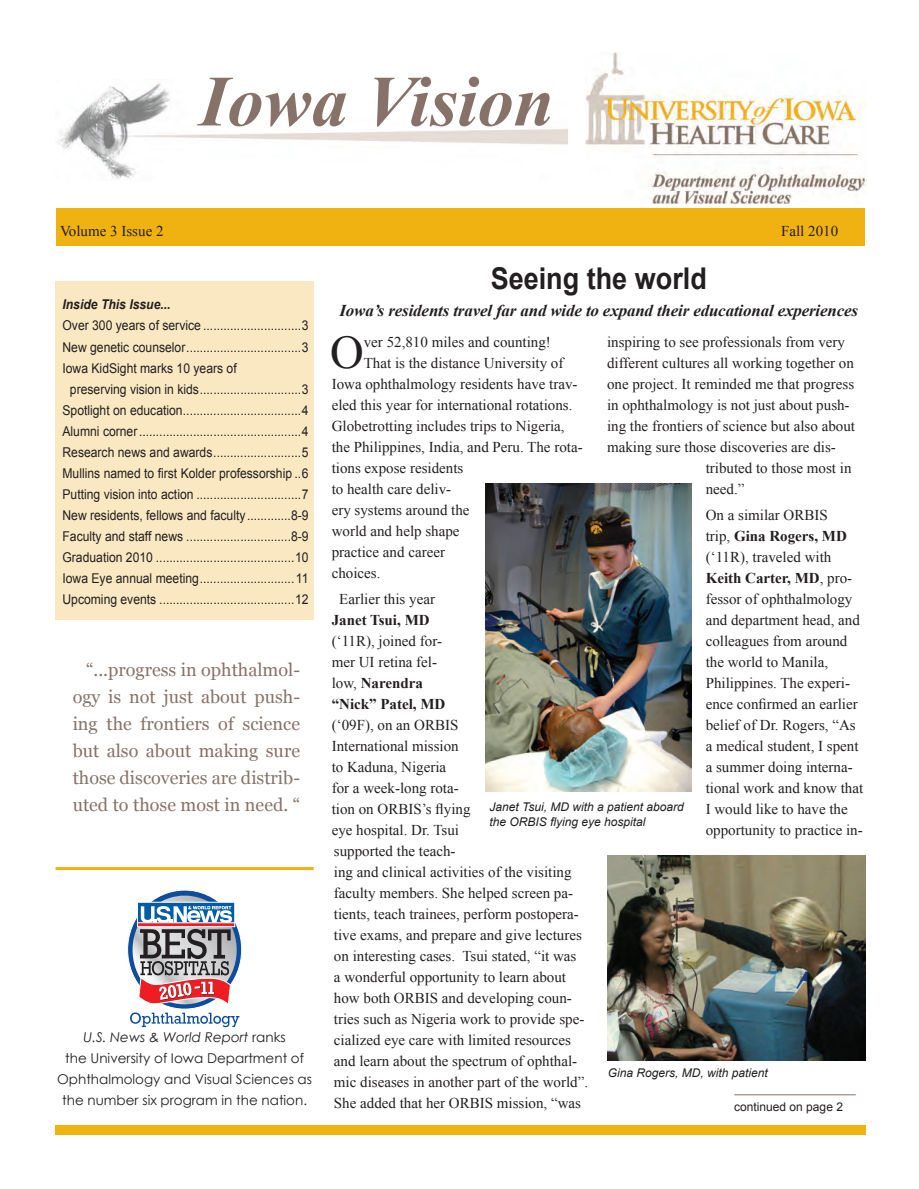
<style>
.page{position:relative;width:919px;height:1189px;background:#fff}
.page>*{position:absolute;margin:0;border:0;box-sizing:border-box;transform-origin:0 0}
.t1{font:italic 700 72px "Times New Roman";color:#877269}
.t2{font:46.65px "Times New Roman";color:#231f20}
.t3{font:700 30px "Arial";color:#231f20;scale:.9 1}
.t4{font:18px/27px "Georgia";color:#877269;text-align:justify}
.t5{font:italic 700 16.5px "Times New Roman";letter-spacing:-.01em;color:#231f20}
.t6{font:15px/21px "Times New Roman";color:#231f20}
.t7{font:700 15px "Times New Roman";color:#231f20}
.t8{font:13.5px "Arial";color:#231f20;scale:.9 1}
.t9{font:13.5px/21px "Century Gothic";color:#231f20;text-align:center}
.t10{font:italic 700 13.5px "Arial";color:#231f20;scale:.9 1}
.t11{font:italic 12px/15px "Arial";color:#231f20}
.t12{font:12px "Arial";color:#231f20}
.s1{font-style:italic}
.s2{font-weight:700}
</style>
<div class="page">
<div style="left:55px;top:281px;width:259px;height:338px;background:#fae8c2"></div>
<div style="left:56px;top:208px;width:809px;height:37px;background:#efb211"></div>
<img style="left:57px;top:83px;width:511px;height:96px">
<img style="left:585px;top:52px;width:281px;height:151px">
<div style="left:56px;top:1124px;width:810px;height:10px;background:#efb211"></div>
<hr style="left:734px;top:1094px;width:121px;height:1px;background:#877269">
<hr style="left:56px;top:866px;width:258px;height:3px;background:#efb211">
<svg style="left:127px;top:895px;width:115px;height:132px"></svg>
<img style="left:485px;top:483px;width:207px;height:308px">
<img style="left:608px;top:855px;width:257px;height:205px">
<h1 class="t1" style="left:199px;top:51px;width:356px">Iowa Vision</h1>
<p class="t6" style="left:60px;top:221px;width:105px">Volume 3 Issue 2</p>
<p class="t6" style="left:781px;top:221px;width:59px">Fall 2010</p>
<p class="t10" style="left:62px;top:296px;width:122px">Inside This Issue...</p>
<p class="t8" style="left:62px;top:317px;width:275px">Over 300 years of service .............................3</p>
<p class="t8" style="left:62px;top:338px;width:275px">New genetic counselor..................................3</p>
<p class="t8" style="left:62px;top:359px;width:195px">Iowa KidSight marks 10 years of</p>
<p class="t8" style="left:70px;top:380px;width:266px">preserving vision in kids..............................3</p>
<p class="t8" style="left:62px;top:401px;width:275px">Spotlight on education...................................4</p>
<p class="t8" style="left:62px;top:422px;width:275px">Alumni corner................................................4</p>
<p class="t8" style="left:62px;top:443px;width:275px">Research news and awards..........................5</p>
<p class="t8" style="left:62px;top:464px;width:275px">Mullins named to first Kolder professorship ..6</p>
<p class="t8" style="left:62px;top:485px;width:275px">Putting vision into action ...............................7</p>
<p class="t8" style="left:62px;top:506px;width:275px">New residents, fellows and faculty .............8-9</p>
<p class="t8" style="left:62px;top:527px;width:275px">Faculty and staff news ...............................8-9</p>
<p class="t8" style="left:62px;top:548px;width:275px">Graduation 2010 .........................................10</p>
<p class="t8" style="left:62px;top:569px;width:275px">Iowa Eye annual meeting............................11</p>
<p class="t8" style="left:62px;top:590px;width:275px">Upcoming events ........................................12</p>
<p class="t4" style="left:73px;top:656px;width:229px;text-indent:14px">“...progress in ophthalmol&shy;ogy is not just about push&shy;ing the frontiers of science but also about making sure those discoveries are distrib&shy;uted to those most in need. “</p>
<p class="t9" style="left:57px;top:1025px;width:256px"><span class="s1">U.S. News &amp; World Report</span> ranks<br>the University of Iowa Department of Ophthalmology and Visual Sciences as the number six program in the nation.</p>
<h3 class="t3" style="left:491px;top:259px;width:242px">Seeing the world</h3>
<p class="t5" style="left:339px;top:299px;width:520px">Iowa’s residents travel far and wide to expand their educational experiences</p>
<h2 class="t2" style="left:330px;top:321px;width:35px">O</h2>
<p class="t6" style="left:364px;top:331px;width:189px">ver 52,810 miles and counting!</p>
<p class="t6" style="left:607px;top:331px;width:239px">inspiring to see professionals from very</p>
<p class="t6" style="left:607px;top:352px;width:248px">different cultures all working together on</p>
<p class="t6" style="left:607px;top:373px;width:249px">one project. It reminded me that progress</p>
<p class="t6" style="left:607px;top:394px;width:244px">in ophthalmology is not just about push-</p>
<p class="t6" style="left:607px;top:415px;width:249px">ing the frontiers of science but also about</p>
<p class="t6" style="left:607px;top:436px;width:230px">making sure those discoveries are dis-</p>
<p class="t6" style="left:705px;top:457px;width:147px">tributed to those most in</p>
<p class="t6" style="left:705px;top:478px;width:40px">need.”</p>
<p class="t6" style="left:705px;top:504px;width:159px">On a similar ORBIS<br>trip, <span class="s2">Gina Rogers, MD </span>(‘11R), traveled with<br><span class="s2">Keith Carter, MD</span>, pro&shy;fessor of ophthalmology and department head, and colleagues from around the world to Manila,<br>Philippines. The experi&shy;ence confirmed an earlier belief of Dr. Rogers, “As a medical student, I spent a summer doing interna&shy;tional work and know that<br>I would like to have the opportunity to practice in-</p>
<p class="t6" style="left:364px;top:352px;width:201px">That is the distance University of</p>
<p class="t6" style="left:332px;top:373px;width:247px">Iowa ophthalmology residents have trav-</p>
<p class="t6" style="left:332px;top:394px;width:242px">eled this year for international rotations.</p>
<p class="t6" style="left:332px;top:415px;width:234px">Globetrotting includes trips to Nigeria,</p>
<p class="t6" style="left:332px;top:436px;width:252px">the Philippines, India, and Peru. The rota-</p>
<p class="t6" style="left:332px;top:457px;width:133px">tions expose residents</p>
<p class="t6" style="left:332px;top:478px;width:121px">to health care deliv-</p>
<p class="t6" style="left:332px;top:499px;width:139px">ery systems around the</p>
<p class="t6" style="left:332px;top:520px;width:129px">world and help shape</p>
<p class="t6" style="left:332px;top:541px;width:115px">practice and career</p>
<p class="t6" style="left:332px;top:562px;width:50px">choices.</p>
<p class="t6" style="left:339px;top:588px;width:97px">Earlier this year</p>
<p class="t7" style="left:332px;top:609px;width:99px">Janet Tsui, MD</p>
<p class="t6" style="left:332px;top:630px;width:115px">(‘11R), joined for&shy;mer UI retina fel&shy;low, <span class="s2">Narendra “Nick” Patel, MD</span></p>
<p class="t6" style="left:332px;top:714px;width:258px">(‘09F), on an ORBIS<br>International mission<br>to Kaduna, Nigeria<br>for a week-long rota-<br>tion on ORBIS’s flying<br>eye hospital. Dr. Tsui<br>supported the teach-<br>ing and clinical activities of the visiting faculty members. She helped screen pa&shy;tients, teach trainees, perform postopera&shy;tive exams, and prepare and give lectures on interesting cases. Tsui stated, “it was<br>a wonderful opportunity to learn about how both ORBIS and developing coun&shy;tries such as Nigeria work to provide spe&shy;cialized eye care with limited resources and learn about the spectrum of ophthal&shy;mic diseases in another part of the world”.<br>She added that her ORBIS mission, “was</p>
<p class="t11" style="left:489px;top:799px;width:196px">Janet Tsui, MD with a patient aboard the ORBIS flying eye hospital</p>
<p class="t11" style="left:608px;top:1064px;width:162px">Gina Rogers, MD, with patient</p>
<p class="t12" style="left:734px;top:1098px;width:110px">continued on page 2</p>
</div>
